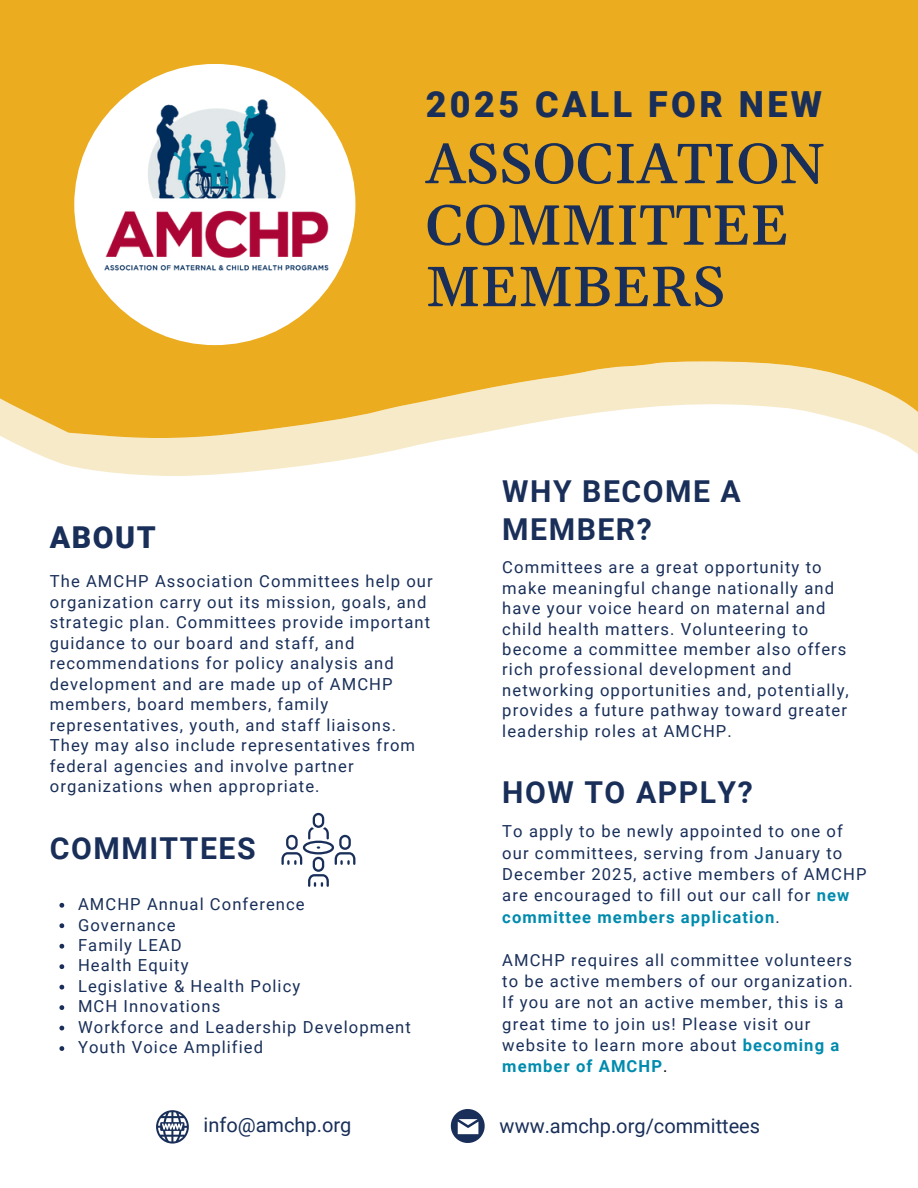
<style>
.page{position:relative;width:918px;height:1188px;background:#fff}
.page>*{position:absolute;margin:0;border:0;box-sizing:border-box;transform-origin:0 0}
.t1{font:500 56.7px/61.5px "Gelasio";color:#192f59}
.t2{font:900 36px "Roboto";letter-spacing:.095em;color:#192f59}
.t3{font:700 30.15px/38.5px "Roboto";letter-spacing:.05em;color:#192f59}
.t4{font:900 30.15px "Roboto";letter-spacing:.05em;color:#192f59}
.t5{font:19.95px "Roboto";color:#192f59}
.t6{font:16.65px/20.4px "Roboto";letter-spacing:.065em;color:#192f59}
.s1{font-weight:700;color:#008bae}
.s2{color:#000}
</style>
<div class="page">
<svg style="left:47px;top:458px;width:306px;height:18px;fill:#f7eac8"></svg>
<svg style="left:0;top:0;width:918px;height:458px;background:#edb63c"></svg>
<svg style="left:281px;top:813px;width:74px;height:74px"></svg>
<svg style="left:451px;top:1109px;width:34px;height:34px"></svg>
<svg style="left:156px;top:1110px;width:33px;height:34px"></svg>
<svg style="left:59px;top:903px;width:5px;height:5px"></svg>
<svg style="left:59px;top:923px;width:5px;height:5px"></svg>
<svg style="left:59px;top:944px;width:5px;height:5px"></svg>
<svg style="left:59px;top:964px;width:5px;height:5px"></svg>
<svg style="left:59px;top:985px;width:5px;height:5px"></svg>
<svg style="left:59px;top:1005px;width:5px;height:5px"></svg>
<svg style="left:59px;top:1026px;width:5px;height:4px"></svg>
<svg style="left:59px;top:1046px;width:5px;height:5px"></svg>
<div style="left:74px;top:64px;width:281px;height:281px;background:#fff;border-radius:50%"></div>
<img style="left:96px;top:94px;width:241px;height:188px">
<p class="t4" style="left:50px;top:520px;width:107px">ABOUT</p>
<p class="t2" style="left:426px;top:84px;width:398px">2025 CALL FOR NEW</p>
<p class="t1" style="left:426px;top:136px;width:400px">ASSOCIATION<br>COMMITTEE<br>MEMBERS</p>
<h3 class="t3" style="left:502px;top:472px;width:240px">WHY BECOME A<br>MEMBER?</h3>
<p class="t6" style="left:50px;top:572px;width:384px">The AMCHP Association Committees help our organization carry out its mission, goals, and strategic plan. Committees provide important guidance to our board and staff, and recommendations for policy analysis and development and are made up of AMCHP members, board members, family representatives, youth, and staff liaisons.<br>They may also include representatives from federal agencies and involve partner organizations when appropriate.</p>
<p class="t3" style="left:50px;top:830px;width:207px">COMMITTEES</p>
<p class="t6" style="left:78px;top:894px;width:228px">AMCHP Annual Conference</p>
<p class="t6" style="left:78px;top:915px;width:99px">Governance</p>
<h2 class="t6" style="left:78px;top:935px;width:105px">Family LEAD</h2>
<h1 class="t6" style="left:78px;top:956px;width:112px">Health Equity</h1>
<h3 class="t6" style="left:78px;top:976px;width:224px">Legislative &amp; Health Policy</h3>
<h3 class="t6" style="left:78px;top:997px;width:144px">MCH Innovations</h3>
<p class="t6" style="left:78px;top:1017px;width:334px">Workforce and Leadership Development</p>
<p class="t6" style="left:78px;top:1037px;width:187px">Youth Voice Amplified</p>
<p class="t6" style="left:502px;top:557px;width:348px">Committees are a great opportunity to make meaningful change nationally and have your voice heard on maternal and child health matters. Volunteering to become a committee member also offers rich professional development and networking opportunities and, potentially, provides a future pathway toward greater leadership roles at AMCHP.</p>
<p class="t3" style="left:502px;top:774px;width:252px">HOW TO APPLY?</p>
<p class="t6" style="left:502px;top:821px;width:366px;line-height:21.3px">To apply to be newly appointed to one of our committees, serving from January to December 2025, active members of AMCHP are encouraged to fill out our call for <span class="s1">new committee members application</span>.</p>
<p class="t6" style="left:502px;top:949px;width:352px;line-height:21.3px">AMCHP requires all committee volunteers to be active members of our organization.<br>If you are not an active member, this is a great time to join us! Please visit our website to learn more about <span class="s1">becoming a member of AMCHP</span><span class="s2">.</span></p>
<p class="t5" style="left:204px;top:1114px;width:149px">info@amchp.org</p>
<p class="t5" style="left:500px;top:1114px;width:262px">www.amchp.org/committees</p>
</div>
